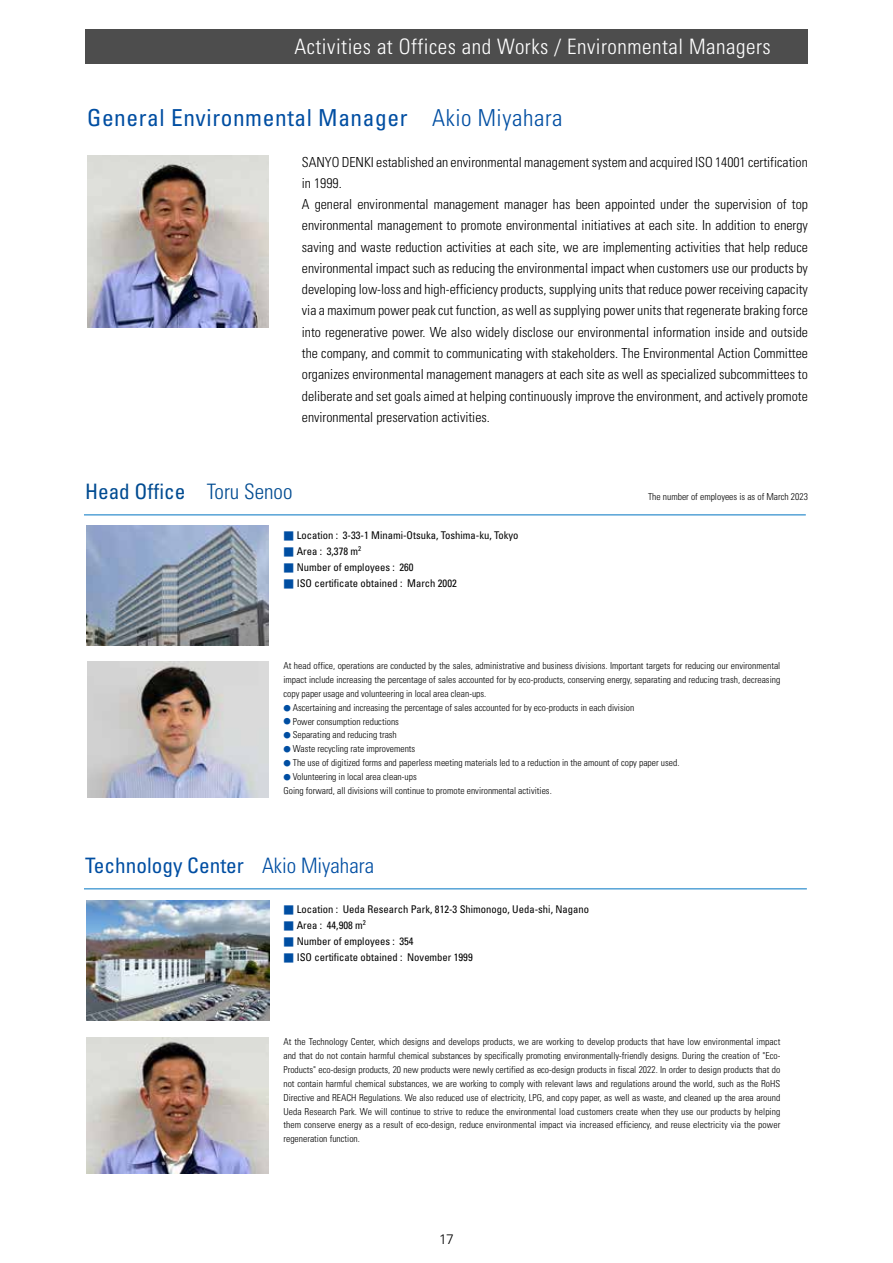
<style>
.page{position:relative;width:893px;height:1263px;background:#fff}
.page>*{position:absolute;margin:0;border:0;box-sizing:border-box;transform-origin:0 0}
.t1{font:condensed 23.4px "Univers LT Std";letter-spacing:.025em;color:#004ea2}
.t2{font:300 condensed 23.4px "Univers LT Std";letter-spacing:.025em;color:#004ea2}
.t3{font:300 condensed 21.3px "Univers LT Std";letter-spacing:.025em;color:#fff}
.t4{font:condensed 21.3px "Univers LT Std";color:#004ea2}
.t5{font:300 condensed 21.3px "Univers LT Std";color:#004ea2}
.t6{font:condensed 21.3px "Univers LT Std";color:#004b91}
.t7{font:300 condensed 21.3px "Univers LT Std";color:#004b91}
.t8{font:300 condensed 13.8px/21.3px "Univers LT Std";color:#000}
.t9{font:300 13.8px "Univers LT Std";color:#000}
.t10{font:condensed 10.65px "Univers LT Std";color:#000}
.t11{font:300 condensed 9.6px/13.8px "Univers LT Std";color:#000;text-align:justify}
.t12{font:7.5px "Shin Go Pro";color:#004ea2}
.t13{font:condensed 6.9px "Univers LT Std";color:#000}
.s1{font-family:"Shin Go Pro";font-stretch:normal;color:#004ea2}
</style>
<div class="page">
<img style="left:87px;top:661px;width:182px;height:136px">
<img style="left:86px;top:525px;width:183px;height:120px">
<hr style="left:84px;top:515px;width:722px;height:1px;background:#0075c2">
<img style="left:86px;top:900px;width:183px;height:120px">
<hr style="left:84px;top:888px;width:723px;height:1px;background:#0075c2">
<img style="left:87px;top:155px;width:182px;height:172px">
<img style="left:86px;top:1037px;width:182px;height:136px">
<div style="left:85px;top:30px;width:723px;height:34px;background:#4d4d4d"></div>
<h2 class="t3" style="left:294px;top:33px;width:478px">Activities at Offices and Works / Environmental Managers</h2>
<h1 class="t1" style="left:87px;top:103px;width:322px">General Environmental Manager</h1>
<p class="t8" style="left:302px;top:151px;width:508px">SANYO DENKI established an environmental management system and acquired ISO 14001 certification in 1999.<br>A general environmental management manager has been appointed under the supervision of top environmental management to promote environmental initiatives at each site In. addition to energy saving and waste reduction activities at each site, we are implementing activities that help reduce environmental impact such as reducing the environmental impact when customers use our products by developing low-loss and high-efficiency products, supplying units that reduce power receiving capacity via a maximum power peak cut function, as well as supplying power units that regenerate braking force into regenerative power. We also widely disclose our environmental information inside and outside the company, and commit to communicating with stakeholders. The Environmental Action Committee organizes environmental management managers at each site as well as specialized subcommittees to deliberate and set goals aimed at helping continuously improve the environment, and actively promote environmental preservation activities.</p>
<h1 class="t2" style="left:432px;top:103px;width:132px">Akio Miyahara</h1>
<h2 class="t6" style="left:85px;top:478px;width:102px">Head Office</h2>
<h2 class="t7" style="left:207px;top:478px;width:87px">Toru Senoo</h2>
<p class="t10" style="left:283px;top:529px;width:237px"><span class="s1">■</span> Location : 3-33-1 Minami-Otsuka, Toshima-ku, Tokyo</p>
<p class="t13" style="left:358px;top:544px;width:5px">2</p>
<p class="t10" style="left:283px;top:545px;width:76px"><span class="s1">■</span> Area : 3,378 m</p>
<p class="t10" style="left:283px;top:561px;width:132px"><span class="s1">■</span> Number of employees : 260</p>
<p class="t10" style="left:283px;top:577px;width:175px"><span class="s1">■</span> ISO certificate obtained : March 2002</p>
<p class="t11" style="left:648px;top:489px;width:161px">The number of employees is as of March 2023</p>
<p class="t11" style="left:283px;top:659px;width:498px">At head office, operations are conducted by the sales, administrative and business divisions. Important targets for reducing our environmental</p>
<p class="t11" style="left:283px;top:673px;width:498px">impact include increasing the percentage of sales accounted for by eco-products, conserving energy, separating and reducing trash, decreasing</p>
<p class="t11" style="left:283px;top:687px;width:204px">copy paper usage and volunteering in local area clean-ups.</p>
<p class="t11" style="left:293px;top:700px;width:343px">Ascertaining and increasing the percentage of sales accounted for by eco-products in each division</p>
<p class="t12" style="left:283px;top:701px;width:9px">●</p>
<p class="t11" style="left:293px;top:714px;width:108px">Power consumption reductions</p>
<p class="t12" style="left:283px;top:715px;width:9px">●</p>
<p class="t11" style="left:293px;top:728px;width:106px">Separating and reducing trash</p>
<p class="t12" style="left:283px;top:729px;width:9px">●</p>
<p class="t11" style="left:293px;top:742px;width:124px">Waste recycling rate improvements</p>
<p class="t12" style="left:283px;top:743px;width:9px">●</p>
<p class="t11" style="left:293px;top:756px;width:388px">The use of digitized forms and paperless meeting materials led to a reduction in the amount of copy paper used.</p>
<p class="t12" style="left:283px;top:757px;width:9px">●</p>
<p class="t11" style="left:293px;top:770px;width:125px">Volunteering in local area clean-ups</p>
<p class="t12" style="left:283px;top:771px;width:9px">●</p>
<p class="t11" style="left:283px;top:783px;width:270px">Going forward, all divisions will continue to promote environmental activities.</p>
<h2 class="t4" style="left:85px;top:852px;width:160px">Technology Center</h2>
<h2 class="t5" style="left:262px;top:853px;width:114px">Akio Miyahara</h2>
<p class="t10" style="left:283px;top:903px;width:307px"><span class="s1">■</span> Location : Ueda Research Park, 812-3 Shimonogo, Ueda-shi, Nagano</p>
<p class="t13" style="left:363px;top:918px;width:5px">2</p>
<p class="t10" style="left:283px;top:919px;width:81px"><span class="s1">■</span> Area : 44,908 m</p>
<p class="t10" style="left:283px;top:935px;width:132px"><span class="s1">■</span> Number of employees : 354</p>
<p class="t10" style="left:283px;top:951px;width:191px"><span class="s1">■</span> ISO certificate obtained : November 1999</p>
<p class="t11" style="left:283px;top:1035px;width:498px">At the Technology Center, which designs and develops products, we are working to develop products that have low environmental impact</p>
<p class="t11" style="left:283px;top:1063px;width:498px">Products" eco-design products, 20 new products were newly certified as eco-design products in fiscal 2022. In order to design products that do</p>
<p class="t11" style="left:283px;top:1049px;width:498px">and that do not contain harmful chemical substances by specifically promoting environmentally-friendly designs. During the creation of "Eco-</p>
<p class="t11" style="left:283px;top:1077px;width:498px">not contain harmful chemical substances, we are working to comply with relevant laws and regulations around the world, such as the RoHS Directive and REACH Regulations. We also reduced use of electricity, LPG, and copy paper, as well as waste, and cleaned up the area around Ueda Research Park. We will continue to strive to reduce the environmental load customers create when they use our products by helping them conserve energy as a result of eco-design, reduce environmental impact via increased efficiency, and reuse electricity via the power regeneration function.</p>
<h3 class="t9" style="left:439px;top:1230px;width:16px">17</h3>
</div>
